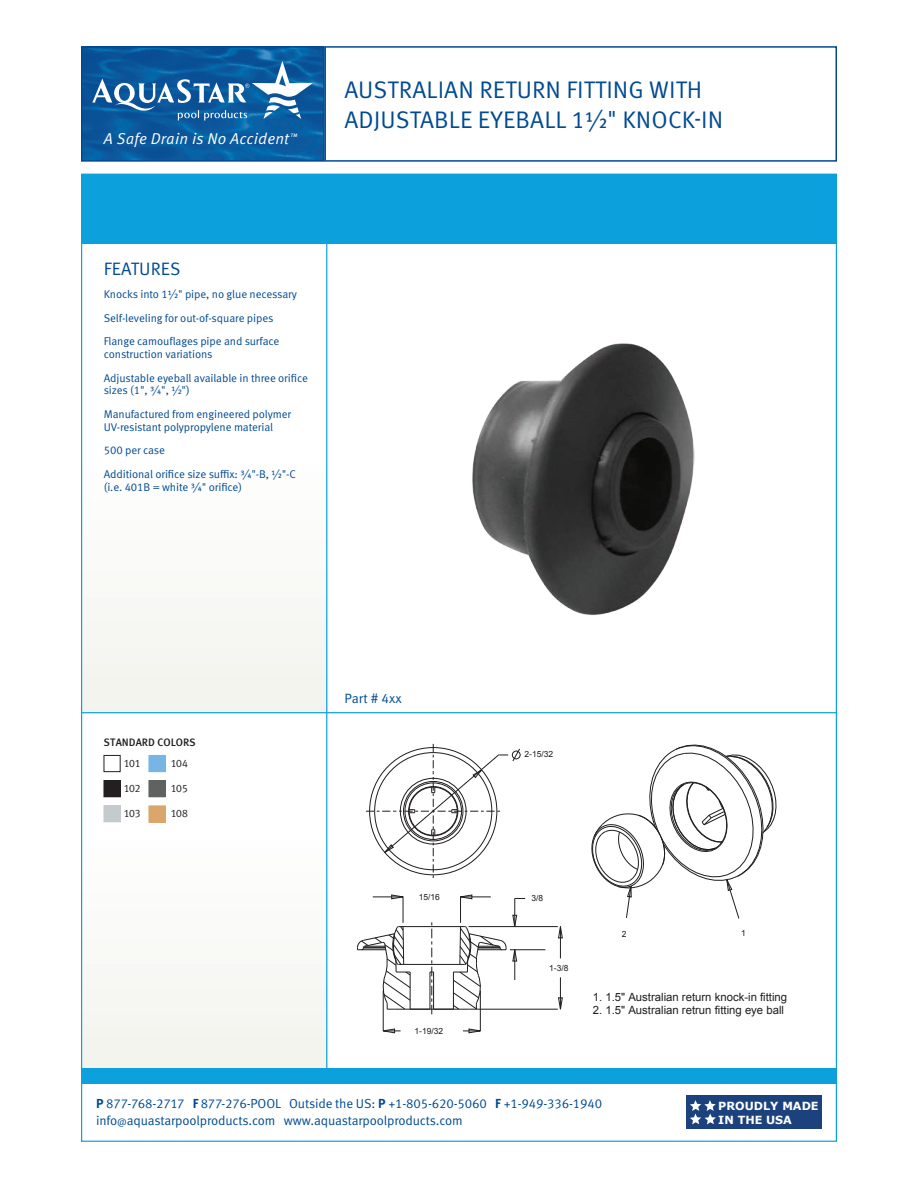
<style>
.page{position:relative;width:918px;height:1188px;background:#fff}
.page>*{position:absolute;margin:0;border:0;box-sizing:border-box;transform-origin:0 0}
.head{font:24px/30px "Meta Pro Norm";letter-spacing:.005em;color:#014a91}
.t1{font:18px "Meta Pro Norm";letter-spacing:.005em;color:#014a91}
.t2{font:15.75px "Meta Pro Norm Ita";letter-spacing:.01em;color:#fff}
.t3{font:13.5px "Meta Pro Norm";color:#014a91}
.t4{font:13.05px/17.5px "Meta Pro Norm";letter-spacing:-.01em;color:#014a91}
.t5{font:11.4px "Arial";color:#201d1e}
.t6{font:11.25px/12.8px "Meta Pro Norm";letter-spacing:-.01em;color:#014a91}
.t7{font:700 11.25px/13px "Verdana";color:#fff}
.t8{font:10.8px "Meta Plus Normal Caps";letter-spacing:-.02em;color:#231f20}
.t9{font:10.8px "Meta Plus Medium Caps";color:#231f20}
.t10{font:8.55px "Arial";color:#201d1e}
.s1{font-family:"Meta Pro";font-weight:700}
.s2{font-size:10.5px}
</style>
<div class="page">
<img style="left:84px;top:49px;width:238px;height:110px">
<div style="left:81px;top:46px;width:244px;height:116px;border:2px solid #014a91"></div>
<div style="left:324px;top:46px;width:513px;height:116px;border:2px solid #014a91"></div>
<svg style="left:92px;top:61px;width:221px;height:59px"></svg>
<div style="left:81px;top:1073px;width:756px;height:69px;border:1px solid #0ca0dc"></div>
<div style="left:81px;top:174px;width:756px;height:70px;background:#0ca0dc"></div>
<div style="left:81px;top:457px;width:246px;height:255px;background:#f9f9f5"></div>
<div style="left:81px;top:833px;width:246px;height:239px;background:#f9f9f5"></div>
<hr style="left:326px;top:206px;width:1px;height:867px;background:#0ca0dc">
<hr style="left:81px;top:712px;width:756px;height:1px;background:#0ca0dc">
<div style="left:81px;top:1068px;width:756px;height:15px;background:#0ca0dc"></div>
<div style="left:686px;top:1096px;width:136px;height:33px;background:#1c427e"></div>
<svg style="left:690px;top:1100px;width:26px;height:24px"></svg>
<svg style="left:558px;top:997px;width:5px;height:13px"></svg>
<svg style="left:558px;top:926px;width:5px;height:12px"></svg>
<svg style="left:463px;top:1028px;width:18px;height:5px"></svg>
<svg style="left:383px;top:1028px;width:18px;height:5px"></svg>
<hr style="left:476px;top:1009px;width:82px;height:1px;background:#201d1e">
<hr style="left:383px;top:991px;width:1px;height:40px;background:#201d1e">
<hr style="left:510px;top:949px;width:35px;height:1px;background:#201d1e">
<hr style="left:469px;top:926px;width:89px;height:1px;background:#201d1e">
<hr style="left:480px;top:991px;width:1px;height:40px;background:#201d1e">
<hr style="left:560px;top:927px;width:1px;height:31px;background:#201d1e">
<hr style="left:560px;top:977px;width:1px;height:32px;background:#201d1e">
<svg style="left:591px;top:745px;width:186px;height:174px"></svg>
<svg style="left:357px;top:894px;width:168px;height:121px"></svg>
<hr style="left:430px;top:972px;width:1px;height:37px;background:#201d1e">
<hr style="left:433px;top:972px;width:1px;height:37px;background:#201d1e">
<svg style="left:365px;top:743px;width:156px;height:135px"></svg>
<img style="left:472px;top:343px;width:223px;height:272px">
<div style="left:104px;top:755px;width:17px;height:17px;border:1px solid #231f20"></div>
<div style="left:104px;top:781px;width:16px;height:16px;background:#231f20"></div>
<div style="left:104px;top:780px;width:17px;height:17px;border:1px solid #231f20"></div>
<div style="left:104px;top:806px;width:16px;height:16px;background:#c5cacc"></div>
<div style="left:104px;top:805px;width:17px;height:17px;border:1px solid #c5cacc"></div>
<div style="left:149px;top:755px;width:16px;height:17px;background:#77b6e4"></div>
<div style="left:149px;top:781px;width:16px;height:16px;background:#606262"></div>
<div style="left:149px;top:780px;width:17px;height:17px;border:1px solid #606262"></div>
<div style="left:149px;top:806px;width:16px;height:16px;background:#d9a76c"></div>
<div style="left:149px;top:806px;width:17px;height:16px;border:1px solid #d9a76c"></div>
<h3 class="t2" style="left:104px;top:127px;width:195px">A Safe Drain is No Accident<sup>™</sup></h3>
<p class="head" style="left:344px;top:73px;width:381px">AUSTRALIAN RETURN FITTING WITH<br>ADJUSTABLE EYEBALL 1½" KNOCK-IN</p>
<p class="t1" style="left:104px;top:255px;width:78px">FEATURES</p>
<p class="t6" style="left:104px;top:287px;width:195px">Knocks into 1½" pipe, no glue necessary</p>
<p class="t6" style="left:104px;top:311px;width:171px">Self-leveling for out-of-square pipes</p>
<p class="t6" style="left:104px;top:334px;width:177px">Flange camouflages pipe and surface construction variations</p>
<p class="t6" style="left:104px;top:371px;width:206px">Adjustable eyeball available in three orifice sizes (1", ¾", ½")</p>
<p class="t6" style="left:104px;top:407px;width:189px">Manufactured from engineered polymer<br>UV-resistant polypropylene material</p>
<p class="t6" style="left:104px;top:443px;width:63px">500 per case</p>
<p class="t6" style="left:104px;top:467px;width:194px">Additional orifice size suffix: ¾"-B, ½"-C (i.e. 401B = white ¾" orifice)</p>
<p class="t9" style="left:104px;top:736px;width:93px">STANDARD COLORS</p>
<p class="t8" style="left:124px;top:782px;width:18px">102</p>
<p class="t8" style="left:124px;top:807px;width:18px">103</p>
<p class="t8" style="left:124px;top:757px;width:18px">101</p>
<p class="t8" style="left:171px;top:757px;width:19px">104</p>
<p class="t8" style="left:171px;top:782px;width:19px">105</p>
<p class="t8" style="left:171px;top:807px;width:19px">108</p>
<p class="t3" style="left:344px;top:688px;width:59px">Part # 4xx</p>
<p class="t10" style="left:419px;top:891px;width:23px">15/16</p>
<p class="t10" style="left:414px;top:1025px;width:30px">1-19/32</p>
<p class="t10" style="left:525px;top:748px;width:30px">2-15/32</p>
<p class="t10" style="left:531px;top:893px;width:13px">3/8</p>
<p class="t10" style="left:549px;top:962px;width:21px">1-3/8</p>
<p class="t10" style="left:622px;top:929px;width:6px">2</p>
<p class="t10" style="left:741px;top:928px;width:6px">1</p>
<p class="t5" style="left:593px;top:989px;width:196px">1. 1.5" Australian return knock-in fitting</p>
<p class="t5" style="left:593px;top:1003px;width:193px">2. 1.5" Australian retrun fitting eye ball</p>
<p class="t4" style="left:96px;top:1094px;width:508px"><span class="s1">P</span> 877-768-2717 <span class="s1">F</span> 877-276-POOL Outside the US: <span class="s1">P</span> +1-805-620-5060 <span class="s1">F</span> +1-949-336-1940 info<span class="s2">@</span>aquastarpoolproducts.com www.aquastarpoolproducts.com</p>
<p class="t7" style="left:718px;top:1100px;width:102px">PROUDLY MADE<br>IN THE USA</p>
</div>
